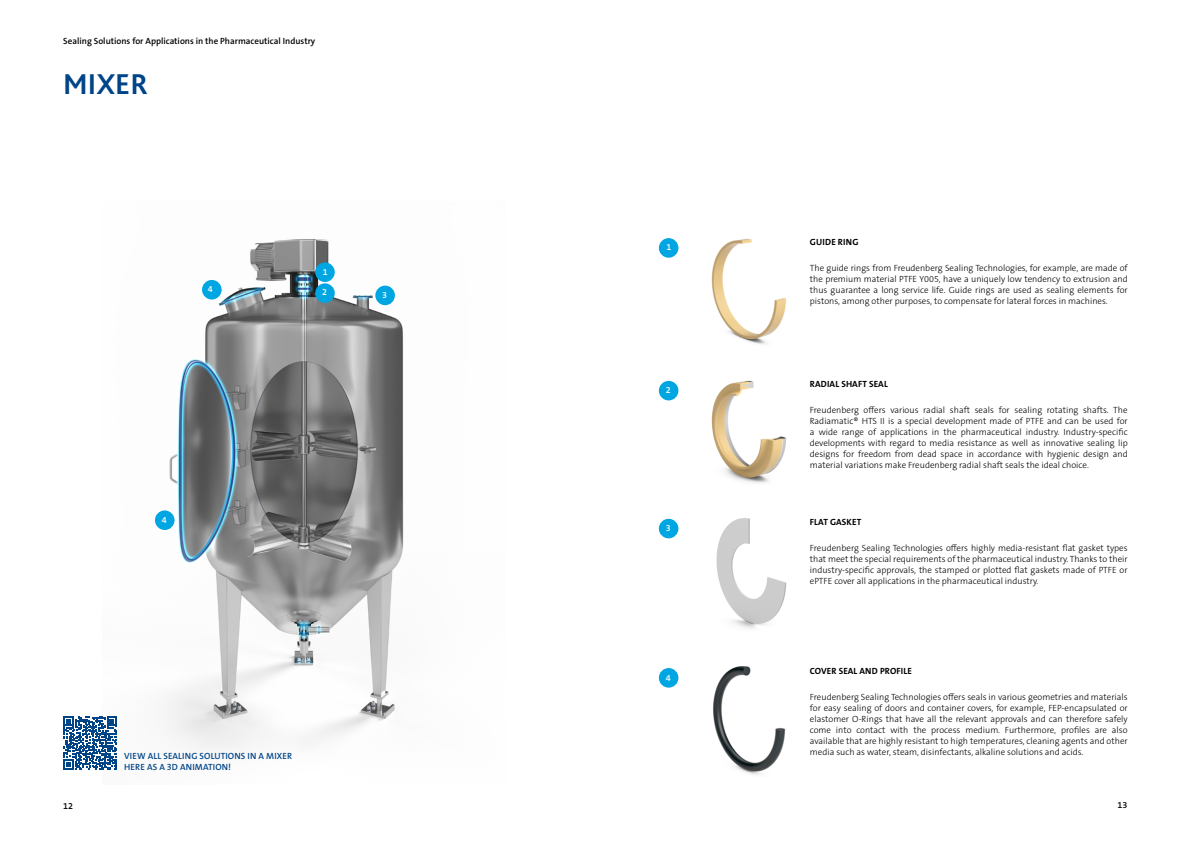
<style>
.page{position:relative;width:1191px;height:842px;background:#fff}
.page>*{position:absolute;margin:0;border:0;box-sizing:border-box;transform-origin:0 0}
.t1{font:700 30px "Bliss 2";color:#048}
.t2{font:300 9px/11px "The Sans B W3";color:#000;text-align:justify}
.t3{font:600 9px "The Sans B W6";color:#000}
.t4{font:700 9px "The Sans B W7";letter-spacing:.015em;color:#000}
.t5{font:600 9px/11px "The Sans B W6";letter-spacing:.015em;color:#048}
.t6{font:600 9px "The Sans B W6";color:#fff}
</style>
<div class="page">
<img style="left:102px;top:239px;width:302px;height:531px">
<svg style="left:63px;top:716px;width:54px;height:53px"></svg>
<div style="left:659px;top:238px;width:19px;height:20px;background:#00a6e2;border-radius:50%"></div>
<div style="left:659px;top:381px;width:19px;height:19px;background:#00a6e2;border-radius:50%"></div>
<div style="left:659px;top:519px;width:19px;height:19px;background:#00a6e2;border-radius:50%"></div>
<div style="left:659px;top:668px;width:19px;height:20px;background:#00a6e2;border-radius:50%"></div>
<img style="left:711px;top:380px;width:75px;height:103px">
<img style="left:711px;top:238px;width:76px;height:106px">
<img style="left:716px;top:518px;width:71px;height:111px">
<div style="left:155px;top:510px;width:19px;height:20px;background:#00a6e2;border-radius:50%"></div>
<div style="left:375px;top:286px;width:20px;height:19px;background:#00a6e2;border-radius:50%"></div>
<div style="left:315px;top:283px;width:20px;height:20px;background:#00a6e2;border-radius:50%"></div>
<div style="left:315px;top:262px;width:20px;height:20px;background:#00a6e2;border-radius:50%"></div>
<div style="left:202px;top:280px;width:20px;height:19px;background:#00a6e2;border-radius:50%"></div>
<img style="left:713px;top:666px;width:73px;height:109px">
<p class="t3" style="left:63px;top:35px;width:253px">Sealing Solutions for Applications in the Pharmaceutical Industry</p>
<h1 class="t1" style="left:63px;top:66px;width:86px">MIXER</h1>
<p class="t6" style="left:208px;top:283px;width:6px">4</p>
<p class="t6" style="left:162px;top:514px;width:6px">4</p>
<p class="t6" style="left:323px;top:266px;width:6px">1</p>
<p class="t6" style="left:322px;top:287px;width:6px">2</p>
<p class="t6" style="left:382px;top:289px;width:6px">3</p>
<p class="t5" style="left:124px;top:750px;width:170px">VIEW ALL SEALING SOLUTIONS IN A MIXER<br>HERE AS A 3D ANIMATION!</p>
<p class="t6" style="left:666px;top:242px;width:6px">1</p>
<p class="t6" style="left:665px;top:384px;width:6px">2</p>
<p class="t6" style="left:665px;top:522px;width:6px">3</p>
<p class="t6" style="left:665px;top:672px;width:6px">4</p>
<p class="t4" style="left:810px;top:236px;width:50px">GUIDE RING</p>
<p class="t2" style="left:810px;top:262px;width:319px">The guide rings from Freudenberg Sealing Technologies, for example, are made of the premium material PTFE Y005, have a uniquely low tendency to extrusion and thus guarantee a long service life. Guide rings are used as sealing elements for pistons, among other purposes, to compensate for lateral forces in machines.</p>
<p class="t4" style="left:810px;top:378px;width:79px">RADIAL SHAFT SEAL</p>
<p class="t2" style="left:810px;top:405px;width:319px">Freudenberg offers various radial shaft seals for sealing rotating shafts. The Radiamatic® HTS II is a special development made of PTFE and can be used for a wide range of applications in the pharmaceutical industry. Industry-specific developments with regard to media resistance as well as innovative sealing lip designs for freedom from dead space in accordance with hygienic design and material variations make Freudenberg radial shaft seals the ideal choice.</p>
<p class="t4" style="left:810px;top:516px;width:53px">FLAT GASKET</p>
<p class="t2" style="left:810px;top:542px;width:319px">Freudenberg Sealing Technologies offers highly media-resistant flat gasket types that meet the special requirements of the pharmaceutical industry. Thanks to their industry-specific approvals, the stamped or plotted flat gaskets made of PTFE or ePTFE cover all applications in the pharmaceutical industry.</p>
<p class="t4" style="left:810px;top:665px;width:104px">COVER SEAL AND PROFILE</p>
<p class="t2" style="left:810px;top:691px;width:319px">Freudenberg Sealing Technologies offers seals in various geometries and materials for easy sealing of doors and container covers, for example, FEP-encapsulated or elastomer O-Rings that have all the relevant approvals and can therefore safely come into contact with the process medium. Furthermore, profiles are also available that are highly resistant to high temperatures, cleaning agents and other media such as water, steam, disinfectants, alkaline solutions and acids.</p>
<p class="t3" style="left:63px;top:800px;width:11px">12</p>
<p class="t3" style="left:1117px;top:799px;width:11px">13</p>
</div>
